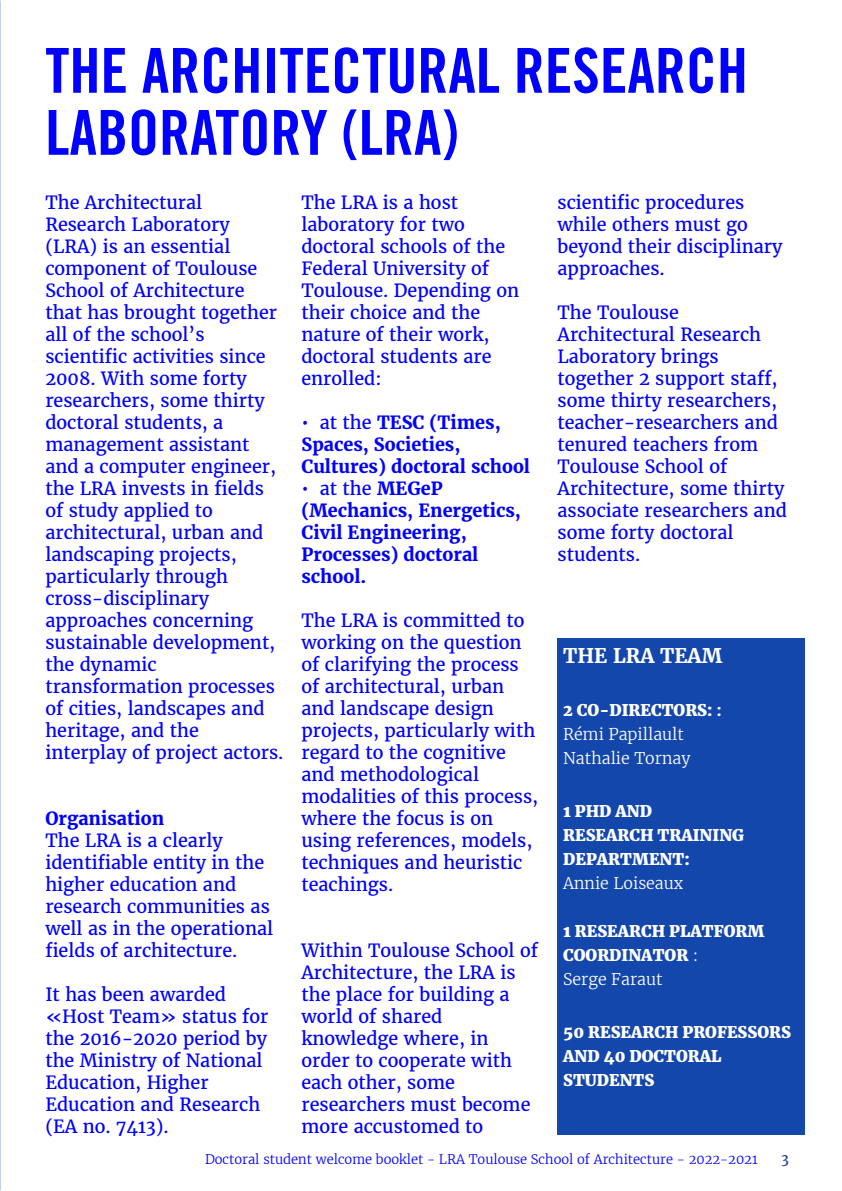
<style>
.page{position:relative;width:842px;height:1191px;background:#fff}
.page>*{position:absolute;margin:0;border:0;box-sizing:border-box;transform-origin:0 0}
.Titre{font:62px/62px "Trade Gothic Bold Cond Twenty";color:#00f}
.Notes{font:700 20px "Merriweather";color:#fff}
.Gros_Texte{font:18px/22px "Merriweather";color:#00f}
.Gros_Texte-2{font:700 18px/22px "Merriweather";color:#00f}
.Notes-2{font:900 16px/24px "Merriweather";color:#fff}
.Notes-3{font:300 16px/24px "Merriweather";color:#fff}
.t1{font:14px "Merriweather";color:#223f99}
.t2{font:300 13px "Merriweather";color:#00f}
.s1{font-weight:400}
.s2{font-weight:900}
.s3{font-weight:700}
.s4{font-weight:300}
</style>
<div class="page">
<svg style="left:0;top:0;width:1px;height:1191px"></svg>
<div style="left:557px;top:638px;width:248px;height:496px;background:#1447ac"></div>
<p class="Titre" style="left:45px;top:39px;width:704px">THE ARCHITECTURAL RESEARCH<br>LABORATORY (LRA)</p>
<p class="Gros_Texte" style="left:45px;top:191px;width:240px">The Architectural<br>Research Laboratory (LRA) is an essential component of Toulouse<br>School of Architecture that has brought together all of the school’s scientific activities since<br>2008. With some forty researchers, some thirty doctoral students, a management assistant and a computer engineer, the LRA invests in fields of study applied to architectural, urban and landscaping projects, particularly through cross-disciplinary approaches concerning sustainable development, the dynamic transformation processes of cities, landscapes and heritage, and the interplay of project actors.</p>
<p class="Gros_Texte-2" style="left:45px;top:807px;width:120px">Organisation</p>
<p class="Gros_Texte" style="left:45px;top:829px;width:229px">The LRA is a clearly identifiable entity in the higher education and research communities as well as in the operational fields of architecture.</p>
<p class="Gros_Texte" style="left:45px;top:983px;width:225px">It has been awarded «Host Team» status for the 2016-2020 period by the Ministry of National<br>Education, Higher<br>Education and Research (EA no. 7413).</p>
<p class="Gros_Texte" style="left:301px;top:191px;width:219px">The LRA is a host laboratory for two doctoral schools of the<br>Federal University of<br>Toulouse. Depending on their choice and the nature of their work, doctoral students are enrolled:</p>
<p class="Gros_Texte-2" style="left:301px;top:411px;width:230px"><span class="s1">• at the</span> TESC (Times,<br>Spaces, Societies,<br>Cultures) doctoral school</p>
<p class="Gros_Texte-2" style="left:301px;top:477px;width:221px"><span class="s1">• at the</span> MEGeP (Mechanics, Energetics,<br>Civil Engineering,<br>Processes) doctoral school.</p>
<p class="Gros_Texte" style="left:301px;top:609px;width:238px">The LRA is committed to working on the question of clarifying the process of architectural, urban and landscape design projects, particularly with regard to the cognitive and methodological modalities of this process, where the focus is on using references, models, techniques and heuristic teachings.</p>
<p class="Gros_Texte" style="left:301px;top:939px;width:238px">Within Toulouse School of<br>Architecture, the LRA is the place for building a world of shared knowledge where, in order to cooperate with each other, some researchers must become more accustomed to</p>
<p class="Gros_Texte" style="left:557px;top:191px;width:226px">scientific procedures while others must go beyond their disciplinary approaches.</p>
<p class="Gros_Texte" style="left:557px;top:301px;width:231px">The Toulouse<br>Architectural Research<br>Laboratory brings together 2 support staff, some thirty researchers, teacher-researchers and tenured teachers from<br>Toulouse School of<br>Architecture, some thirty associate researchers and some forty doctoral students.</p>
<p class="Notes" style="left:563px;top:642px;width:161px">THE LRA TEAM</p>
<p class="Notes-3" style="left:563px;top:698px;width:160px"><span class="s2">2 CO-DIRECTORS:</span> <span class="s3">:<br></span>Rémi Papillault<br>Nathalie Tornay</p>
<p class="Notes-2" style="left:563px;top:799px;width:183px">1 PHD AND<br>RESEARCH TRAINING<br>DEPARTMENT:</p>
<p class="Notes-3" style="left:563px;top:871px;width:122px">Annie Loiseaux</p>
<p class="Notes-2" style="left:563px;top:919px;width:203px">1 RESEARCH PLATFORM<br>COORDINATOR <span class="s4">:</span></p>
<p class="Notes-3" style="left:563px;top:967px;width:101px">Serge Faraut</p>
<p class="Notes-2" style="left:563px;top:1019px;width:229px">50 RESEARCH PROFESSORS<br>AND 40 DOCTORAL<br>STUDENTS</p>
<p class="t2" style="left:205px;top:1150px;width:554px">Doctoral student welcome booklet - LRA Toulouse School of Architecture - 2022-2021</p>
<p class="t1" style="left:781px;top:1149px;width:9px">3</p>
</div>
